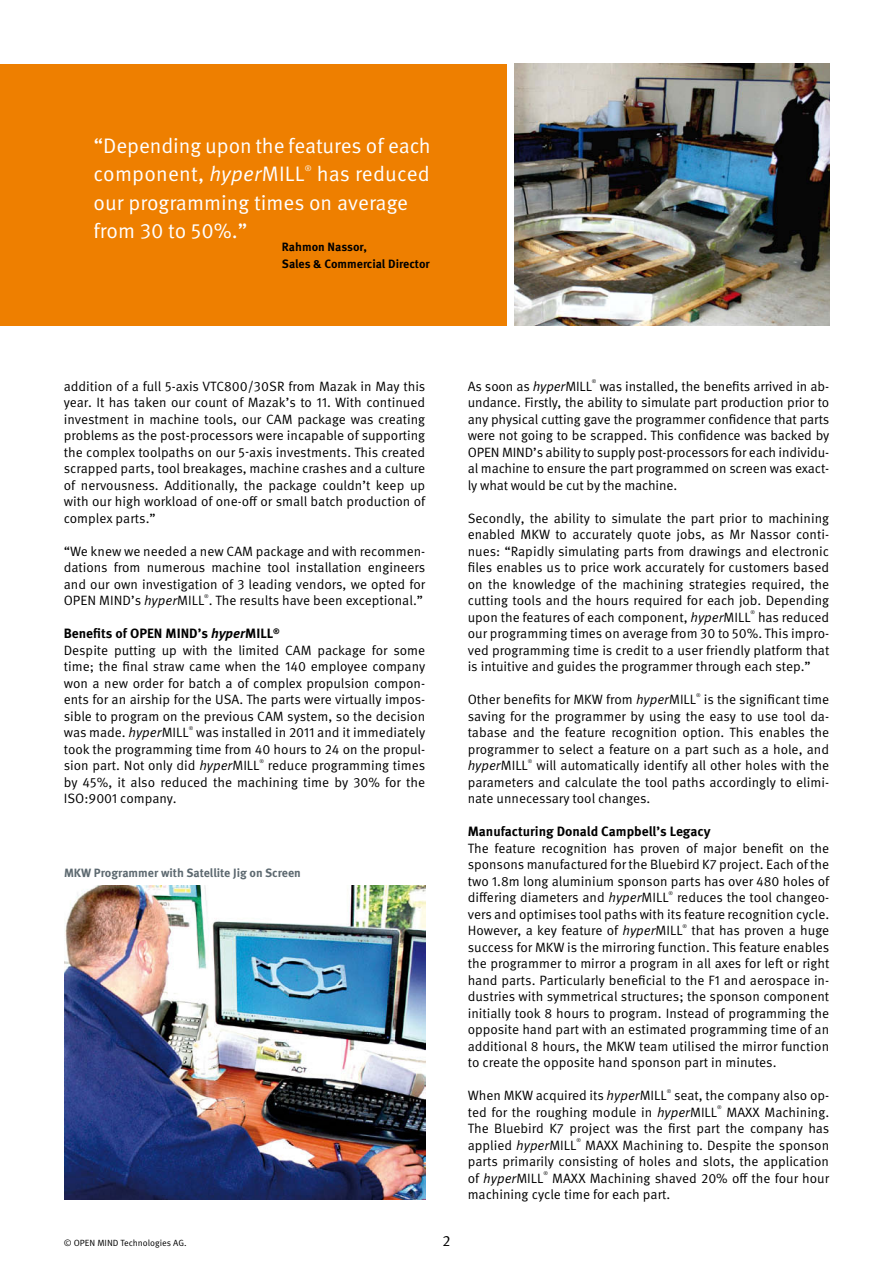
<style>
.page{position:relative;width:893px;height:1263px;background:#fff}
.page>*{position:absolute;margin:0;border:0;box-sizing:border-box;transform-origin:0 0}
.t1{font:21px/28.5px "Meta Pro";color:#fff}
.t2{font:15px "Meta Pro";color:#000}
.t3{font:13.5px/16.5px "Meta Pro";color:#000;text-align:justify}
.t4{font:700 13.5px "Meta Pro";color:#000}
.t5{font:700 12px/16.5px "Meta Pro";color:#000}
.t6{font:700 12px "Meta Pro";color:#5d6970}
.t7{font:9px "Meta Pro";color:#000}
.t8{font:7.8px "Meta Pro";color:#fff}
.t9{font:5.25px "Meta Pro";color:#000}
.s1{font-style:italic}
.s2{font-weight:700}
.s3{font-weight:700;font-style:italic}
</style>
<div class="page">
<img style="left:514px;top:64px;width:315px;height:261px">
<div style="left:0;top:64px;width:506px;height:261px;background:#ee7f00"></div>
<img style="left:64px;top:885px;width:361px;height:314px">
<h1 class="t1" style="left:94px;top:131px;width:339px">“Depending upon the features of each component, <span class="s1">hyper</span>MILL</h1>
<p class="t8" style="left:305px;top:163px;width:8px">®</p>
<h1 class="t1" style="left:94px;top:160px;width:338px;text-indent:223px">has reduced our programming times on average from 30 to 50%.”</h1>
<p class="t5" style="left:282px;top:239px;width:149px">Rahmon Nassor,<br>Sales &amp; Commercial Director</p>
<p class="t3" style="left:64px;top:378px;width:363px">addition of a full 5-axis VTC800/30SR from Mazak in May this year. It has taken our count of Mazak’s to 11. With continued investment in machine tools, our CAM package was creating problems as the post-processors were incapable of supporting the complex toolpaths on our 5-axis investments. This created scrapped parts, tool breakages, machine crashes and a culture of nervousness. Additionally, the package couldn’t keep up with our high workload of one-off or small batch production of complex parts.”</p>
<p class="t3" style="left:64px;top:543px;width:363px">“We knew we needed a new CAM package and with recommen&shy;dations from numerous machine tool installation engineers and our own investigation of 3 leading vendors, we opted for OPEN MIND’s <span class="s1">hyper</span>MILL . The results have been exceptional.”</p>
<p class="t9" style="left:204px;top:593px;width:6px">®</p>
<p class="t3" style="left:64px;top:625px;width:363px;text-align:left"><span class="s2">Benefits of OPEN MIND’s</span> <span class="s3">hyper</span><span class="s2">MILL</span><sup>®<br></sup>Despite putting up with the limited CAM package for some time; the final straw came when the 140 employee company won a new order for batch a of complex propulsion compon&shy;ents for an airship for the USA. The parts were virtually impos&shy;sible to program on the previous CAM system, so the decision was made. <span class="s1">hyper</span>MILL</p>
<p class="t9" style="left:189px;top:725px;width:6px">®</p>
<p class="t3" style="left:64px;top:724px;width:363px;text-indent:132px">was installed in 2011 and it immediately took the programming time from 40 hours to 24 on the propul&shy;sion part. Not only did <span class="s1">hyper</span>MILL</p>
<p class="t9" style="left:259px;top:758px;width:6px">®</p>
<p class="t3" style="left:64px;top:757px;width:363px;text-indent:204px">reduce programming times by 45%, it also reduced the machining time by 30% for the ISO:9001 company.</p>
<p class="t6" style="left:64px;top:865px;width:238px">MKW Programmer with Satellite Jig on Screen</p>
<p class="t7" style="left:64px;top:1237px;width:124px">© OPEN MIND Technologies AG.</p>
<p class="t2" style="left:442px;top:1232px;width:9px">2</p>
<p class="t3" style="left:468px;top:378px;width:126px">As soon as <span class="s1">hyper</span>MILL</p>
<p class="t9" style="left:592px;top:378px;width:6px">®</p>
<p class="t3" style="left:468px;top:378px;width:363px;text-indent:132px">was installed, the benefits arrived in ab&shy;undance. Firstly, the ability to simulate part production prior to any physical cutting gave the programmer confidence that parts were not going to be scrapped. This confidence was backed by OPEN MIND’s ability to supply post-processors for each individu&shy;al machine to ensure the part programmed on screen was exact&shy;ly what would be cut by the machine.</p>
<p class="t3" style="left:468px;top:510px;width:363px">Secondly, the ability to simulate the part prior to machining enabled MKW to accurately quote jobs, as Mr Nassor conti&shy;nues: “Rapidly simulating parts from drawings and electronic files enables us to price work accurately for customers based on the knowledge of the machining strategies required, the cutting tools and the hours required for each job. Depending upon the features of each component, <span class="s1">hyper</span>MILL</p>
<p class="t9" style="left:751px;top:609px;width:6px">®</p>
<p class="t3" style="left:468px;top:609px;width:363px;text-indent:290px">has reduced our programming times on average from 30 to 50%. This impro&shy;ved programming time is credit to a user friendly platform that is intuitive and guides the programmer through each step.”</p>
<p class="t3" style="left:468px;top:691px;width:230px">Other benefits for MKW from <span class="s1">hyper</span>MILL</p>
<p class="t9" style="left:696px;top:692px;width:6px">®</p>
<p class="t3" style="left:468px;top:691px;width:363px;text-indent:236px">is the significant time saving for the programmer by using the easy to use tool da&shy;tabase and the feature recognition option. This enables the programmer to select a feature on a part such as a hole, and <span class="s1">hyper</span>MILL</p>
<p class="t9" style="left:528px;top:758px;width:6px">®</p>
<p class="t3" style="left:468px;top:757px;width:363px;text-indent:69px">will automatically identify all other holes with the parameters and calculate the tool paths accordingly to elimi&shy;nate unnecessary tool changes.</p>
<p class="t4" style="left:468px;top:823px;width:244px">Manufacturing Donald Campbell’s Legacy</p>
<p class="t3" style="left:468px;top:840px;width:363px">The feature recognition has proven of major benefit on the sponsons manufactured for the Bluebird K7 project. Each of the two 1.8m long aluminium sponson parts has over 480 holes of differing diameters and <span class="s1">hyper</span>MILL</p>
<p class="t9" style="left:669px;top:890px;width:6px">®</p>
<p class="t3" style="left:468px;top:889px;width:363px;text-indent:209px">reduces the tool changeo&shy;vers and optimises tool paths with its feature recognition cycle.<br>However, a key feature of <span class="s1">hyper</span>MILL</p>
<p class="t9" style="left:683px;top:923px;width:6px">®</p>
<p class="t3" style="left:468px;top:922px;width:363px;text-indent:224px">that has proven a huge success for MKW is the mirroring function. This feature enables the programmer to mirror a program in all axes for left or right hand parts. Particularly beneficial to the F1 and aerospace in&shy;dustries with symmetrical structures; the sponson component initially took 8 hours to program. Instead of programming the opposite hand part with an estimated programming time of an additional 8 hours, the MKW team utilised the mirror function to create the opposite hand sponson part in minutes.</p>
<p class="t3" style="left:468px;top:1087px;width:201px">When MKW acquired its <span class="s1">hyper</span>MILL</p>
<p class="t9" style="left:667px;top:1088px;width:6px">®</p>
<p class="t3" style="left:468px;top:1087px;width:363px;text-indent:206px">seat, the company also op&shy;ted for the roughing module in <span class="s1">hyper</span>MILL</p>
<p class="t9" style="left:717px;top:1104px;width:6px">®</p>
<p class="t3" style="left:468px;top:1104px;width:363px;text-indent:259px">MAXX Machining.<br>The Bluebird K7 project was the first part the company has applied <span class="s1">hyper</span>MILL</p>
<p class="t9" style="left:576px;top:1137px;width:6px">®</p>
<p class="t3" style="left:468px;top:1137px;width:363px;text-indent:117px">MAXX Machining to. Despite the sponson parts primarily consisting of holes and slots, the application of <span class="s1">hyper</span>MILL</p>
<p class="t9" style="left:543px;top:1170px;width:6px">®</p>
<p class="t3" style="left:468px;top:1170px;width:363px;text-indent:84px">MAXX Machining shaved 20% off the four hour machining cycle time for each part.</p>
</div>
